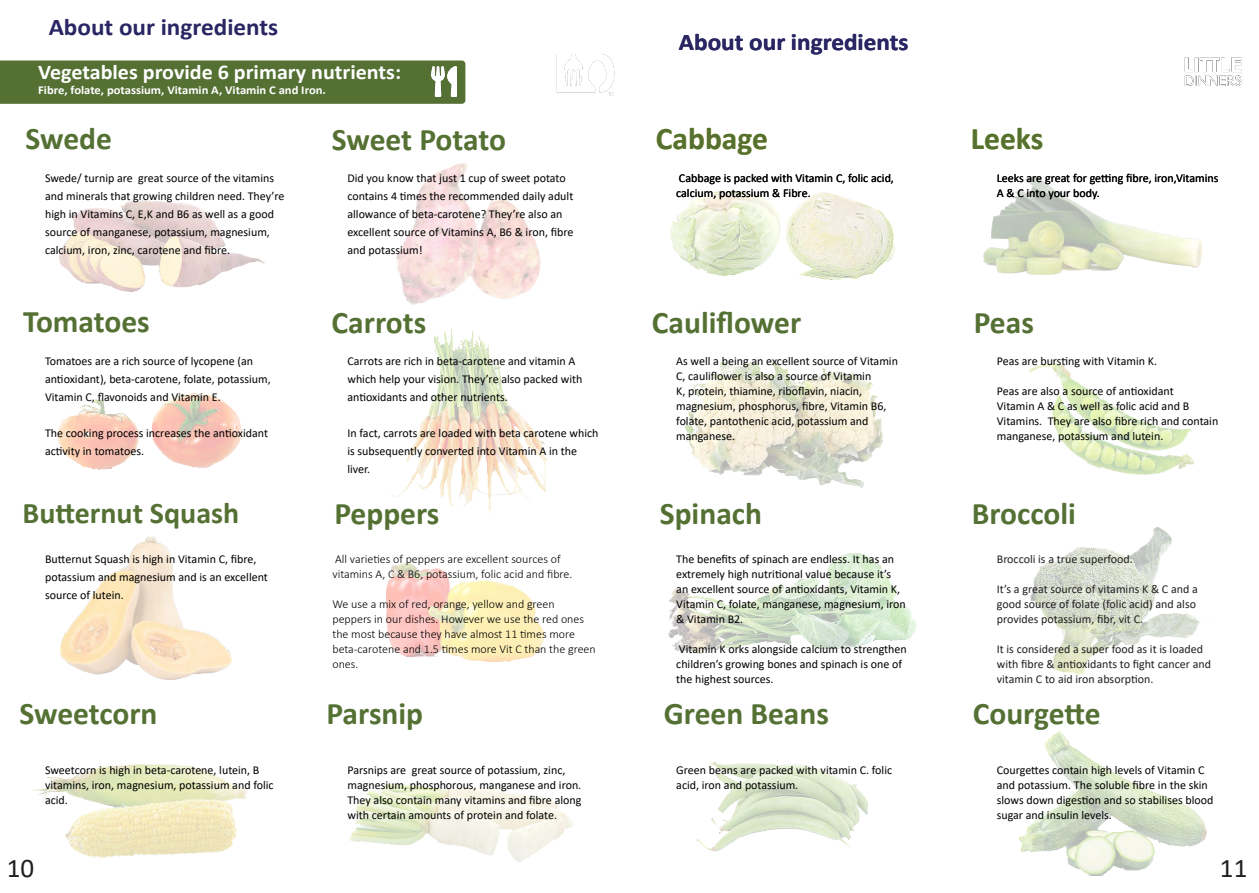
<style>
.page{position:relative;width:1259px;height:893px;background:#fff}
.page>*{position:absolute;margin:0;border:0;box-sizing:border-box;transform-origin:0 0}
.t1{font:700 31.5px "Calibri";color:#547033}
.t2{font:700 30px "Calibri";color:#547033}
.t3{font:27px "Calibri";color:#231f20}
.t4{font:700 24px "Calibri";color:#292663;scale:1.05 1}
.t5{font:700 24px "Calibri";color:#fff;scale:1.05 1}
.t6{font:700 21px "Calibri";color:#fff;scale:1.05 1}
.t7{font:12px/15px "Calibri";color:#000}
.t8{font:300 12px/15px "Calibri";color:#000}
.t9{font:12px/15px "Calibri";color:#231f20}
.t10{font:700 12px "Calibri";color:#fff;scale:1.05 1}
</style>
<div class="page">
<img style="left:349px;top:784px;width:224px;height:78px">
<img style="left:60px;top:537px;width:171px;height:142px">
<img style="left:391px;top:330px;width:157px;height:183px">
<img style="left:33px;top:764px;width:214px;height:94px">
<img style="left:57px;top:393px;width:184px;height:76px">
<img style="left:387px;top:563px;width:156px;height:99px">
<img style="left:59px;top:201px;width:205px;height:91px">
<img style="left:556px;top:54px;width:59px;height:41px">
<img style="left:396px;top:163px;width:145px;height:142px">
<div style="left:0;top:61px;width:465px;height:43px;background:#547033"></div>
<img style="left:684px;top:362px;width:199px;height:126px">
<img style="left:1030px;top:527px;width:170px;height:148px">
<img style="left:983px;top:176px;width:218px;height:99px">
<img style="left:1029px;top:363px;width:167px;height:112px">
<img style="left:696px;top:763px;width:171px;height:89px">
<img style="left:671px;top:191px;width:223px;height:89px">
<img style="left:1019px;top:723px;width:187px;height:152px">
<img style="left:668px;top:554px;width:249px;height:99px">
<img style="left:1184px;top:57px;width:58px;height:30px">
<img style="left:431px;top:66px;width:25px;height:31px">
<p class="t4" style="left:49px;top:10px;width:220px">About our ingredients</p>
<p class="t4" style="left:679px;top:25px;width:220px">About our ingredients</p>
<p class="t6" style="left:38px;top:57px;width:347px">Vegetables provide 6 primary nutrients:</p>
<p class="t10" style="left:38px;top:81px;width:275px">Fibre, folate, potassium, Vitamin A, Vitamin C and Iron.</p>
<p class="t5" style="left:65px;top:70px;width:220px">About our ingredients</p>
<p class="t1" style="left:26px;top:116px;width:88px">Swede</p>
<p class="t1" style="left:332px;top:118px;width:175px">Sweet Potato</p>
<p class="t1" style="left:656px;top:116px;width:114px">Cabbage</p>
<p class="t1" style="left:971px;top:116px;width:74px">Leeks</p>
<p class="t7" style="left:45px;top:169px;width:241px;line-height:18px">Swede/ turnip are great source of the vitamins and minerals that growing children need. They’re high in Vitamins C, E,K and B6 as well as a good source of manganese, potassium, magnesium, calcium, iron, zinc, carotene and fibre.</p>
<p class="t7" style="left:347px;top:169px;width:227px;line-height:18px">Did you know that just 1 cup of sweet potato contains 4 times the recommended daily adult allowance of beta-carotene? They’re also an excellent source of Vitamins A, B6 &amp; iron, fibre and potassium!</p>
<p class="t7" style="left:676px;top:171px;width:219px">Cabbage is packed with Vitamin C, folic acid, calcium, potassium &amp; Fibre.</p>
<p class="t7" style="left:996px;top:171px;width:223px">Leeks are great for getting fibre, iron,Vitamins<br>A &amp; C into your body.</p>
<p class="t7" style="left:1101px;top:171px;width:12px">t</p>
<p class="t1" style="left:23px;top:299px;width:128px">Tomatoes</p>
<p class="t7" style="left:45px;top:352px;width:227px;line-height:18px">Tomatoes are a rich source of lycopene (an antioxidant), beta-carotene, folate, potassium,<br>Vitamin C, flavonoids and Vitamin E.</p>
<p class="t7" style="left:45px;top:424px;width:225px;line-height:18px">The cooking process increases the antioxidant activity in tomatoes.</p>
<p class="t1" style="left:331px;top:300px;width:96px">Carrots</p>
<p class="t7" style="left:347px;top:352px;width:236px;line-height:18px">Carrots are rich in beta-carotene and vitamin A which help your vision. They’re also packed with antioxidants and other nutrients.</p>
<p class="t7" style="left:347px;top:424px;width:253px;line-height:18px">In fact, carrots are loaded with beta carotene which is subsequently converted into Vitamin A in the liver.</p>
<p class="t1" style="left:652px;top:300px;width:151px">Cauliflower</p>
<p class="t7" style="left:676px;top:354px;width:223px">As well a being an excellent source of Vitamin C, cauliflower is also a source of Vitamin<br>K, protein, thiamine, riboflavin, niacin, magnesium, phosphorus, fibre, Vitamin B6, folate, pantothenic acid, potassium and manganese.</p>
<p class="t1" style="left:973px;top:300px;width:62px">Peas</p>
<p class="t7" style="left:996px;top:354px;width:162px">Peas are bursting with Vitamin K.</p>
<p class="t7" style="left:996px;top:384px;width:223px">Peas are also a source of antioxidant<br>Vitamin A &amp; C as well as folic acid and B Vitamins. They are also fibre rich and contain manganese, potassium and lutein.</p>
<p class="t2" style="left:23px;top:492px;width:218px">Butternut Squash</p>
<p class="t7" style="left:45px;top:549px;width:224px;line-height:18px">Butternut Squash is high in Vitamin C, fibre, potassium and magnesium and is an excellent source of lutein.</p>
<p class="t1" style="left:334px;top:491px;width:107px">Peppers</p>
<p class="t8" style="left:332px;top:551px;width:241px">All varieties of peppers are excellent sources of vitamins A, C &amp; B6, potassium, folic acid and fibre.</p>
<p class="t8" style="left:332px;top:596px;width:265px">We use a mix of red, orange, yellow and green peppers in our dishes. However we use the red ones the most because they have almost 11 times more beta-carotene and 1.5 times more Vit C than the green ones.</p>
<p class="t1" style="left:660px;top:491px;width:104px">Spinach</p>
<p class="t7" style="left:676px;top:551px;width:231px">The benefits of spinach are endless. It has an extremely high nutritional value because it’s an excellent source of antioxidants, Vitamin K, Vitamin C, folate, manganese, magnesium, iron &amp; Vitamin B2.</p>
<p class="t7" style="left:676px;top:641px;width:232px">Vitamin K orks alongside calcium to strengthen children’s growing bones and spinach is one of the highest sources.</p>
<p class="t1" style="left:972px;top:491px;width:106px">Broccoli</p>
<p class="t9" style="left:996px;top:551px;width:138px">Broccoli is a true superfood.</p>
<p class="t9" style="left:996px;top:581px;width:202px">It’s a great source of vitamins K &amp; C and a good source of folate (folic acid) and also provides potassium, fibr, vit C.</p>
<p class="t9" style="left:996px;top:641px;width:216px">It is considered a super food as it is loaded with fibre &amp; antioxidants to fight cancer and vitamin C to aid iron absorption.</p>
<p class="t1" style="left:20px;top:691px;width:139px">Sweetcorn</p>
<p class="t1" style="left:326px;top:691px;width:98px">Parsnip</p>
<p class="t1" style="left:664px;top:691px;width:167px">Green Beans</p>
<p class="t1" style="left:972px;top:691px;width:129px">Courgette</p>
<p class="t7" style="left:45px;top:762px;width:230px">Sweetcorn is high in beta-carotene, lutein, B vitamins, iron, magnesium, potassium and folic acid.</p>
<p class="t7" style="left:347px;top:762px;width:235px">Parsnips are great source of potassium, zinc, magnesium, phosphorous, manganese and iron.<br>They also contain many vitamins and fibre along with certain amounts of protein and folate.</p>
<p class="t7" style="left:676px;top:762px;width:217px">Green beans are packed with vitamin C. folic acid, iron and potassium.</p>
<p class="t7" style="left:996px;top:762px;width:218px">Courgettes contain high levels of Vitamin C and potassium. The soluble fibre in the skin slows down digestion and so stabilises blood sugar and insulin levels.</p>
<p class="t3" style="left:7px;top:849px;width:29px">10</p>
<p class="t3" style="left:1220px;top:849px;width:29px">11</p>
</div>
